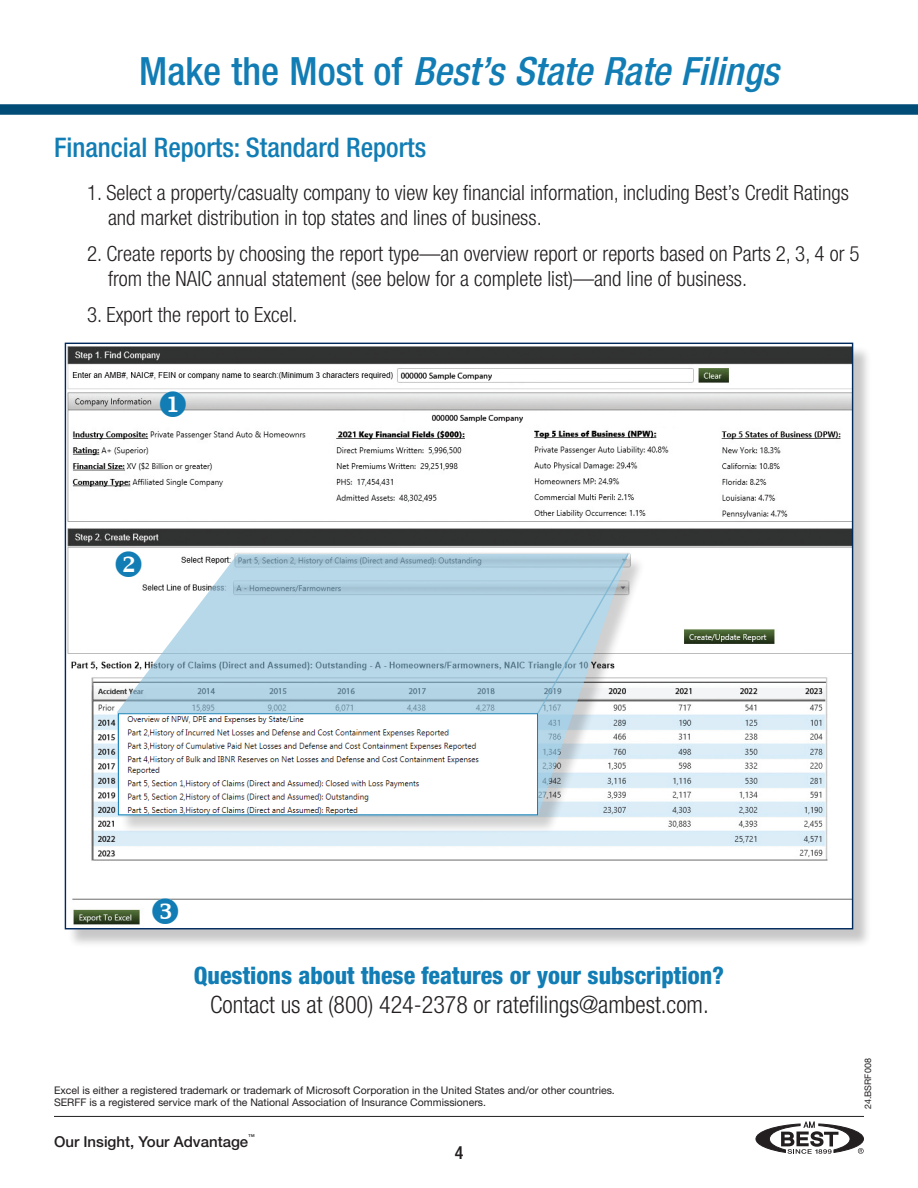
<style>
.page{position:relative;width:918px;height:1188px;background:#fff}
.page>*{position:absolute;margin:0;border:0;box-sizing:border-box;transform-origin:0 0}
.t1{font:italic 500 condensed 39px "Helvetica Neue";color:#117db4}
.No_Spacing{font:500 condensed 27px "Helvetica Neue";color:#117db4}
.No_Spacing-2{font:300 condensed 24px "Helvetica Neue";color:#231f20}
.No_Spacing-3{font:800 condensed 24px "Helvetica Neue";color:#117db4}
.No_Spacing-4{font:300 condensed 21px/25.2px "Helvetica Neue";color:#231f20}
.t2{font:500 condensed 18px "Helvetica Neue";color:#231f20}
.t3{font:500 15px "Helvetica Neue";color:#231f20}
.No_Spacing-5{font:10.5px/12.6px "Helvetica Neue";color:#231f20}
.t4{font:9px "Helvetica Neue";color:#231f20}
.t5{font:500 6.75px "Helvetica Neue";color:#231f20}
.s1{font-style:normal}
</style>
<div class="page">
<svg style="left:755px;top:1121px;width:109px;height:33px"></svg>
<hr style="left:54px;top:1116px;width:810px;height:1px;background:#231f20">
<div style="left:67px;top:345px;width:805px;height:603px;background:#231f20;opacity:.25"></div>
<img style="left:67px;top:345px;width:784px;height:582px">
<div style="left:120px;top:556px;width:526px;height:278px;background:#231f20;opacity:.35"></div>
<svg style="left:117px;top:554px;width:511px;height:261px;background:#bbd6e3"></svg>
<div style="left:118px;top:714px;width:420px;height:101px;background:#fff"></div>
<img style="left:127px;top:716px;width:352px;height:97px">
<div style="left:118px;top:713px;width:420px;height:102px;border:1px solid #117db4"></div>
<svg style="left:536px;top:552px;width:94px;height:163px;background:#bed4e0"></svg>
<div style="left:0;top:104px;width:918px;height:11px;background:#004c77"></div>
<svg style="left:152px;top:898px;width:26px;height:26px"></svg>
<svg style="left:160px;top:390px;width:26px;height:27px"></svg>
<svg style="left:116px;top:551px;width:26px;height:26px"></svg>
<p class="t1" style="left:139px;top:47px;width:641px"><span class="s1">Make the Most of</span> Best’s State Rate Filings</p>
<p class="No_Spacing" style="left:54px;top:131px;width:374px">Financial Reports: Standard Reports</p>
<p class="No_Spacing-4" style="left:108px;top:180px;width:742px;text-indent:-21px">1. Select a property/casualty company to view key financial information, including Best’s Credit Ratings and market distribution in top states and lines of business.</p>
<p class="No_Spacing-4" style="left:108px;top:241px;width:753px;text-indent:-21px">2. Create reports by choosing the report type—an overview report or reports based on Parts 2, 3, 4 or 5 from the NAIC annual statement (see below for a complete list)—and line of business.</p>
<p class="No_Spacing-4" style="left:87px;top:302px;width:212px">3. Export the report to Excel.</p>
<p class="No_Spacing-3" style="left:194px;top:961px;width:532px">Questions about these features or your subscription?</p>
<p class="No_Spacing-2" style="left:210px;top:991px;width:500px">Contact us at (800) 424-2378 or ratefilings@ambest.com.</p>
<p class="No_Spacing-5" style="left:54px;top:1083px;width:562px">Excel is either a registered trademark or trademark of Microsoft Corporation in the United States and/or other countries.<br>SERFF is a registered service mark of the National Association of Insurance Commissioners.</p>
<p class="t3" style="left:54px;top:1132px;width:196px">Our Insight, Your Advantage</p>
<p class="t5" style="left:248px;top:1133px;width:8px">™</p>
<p class="t2" style="left:455px;top:1141px;width:10px">4</p>
<p class="t4" style="left:863px;top:1109px;width:52px;rotate:-90deg">24.BSRF008</p>
</div>
